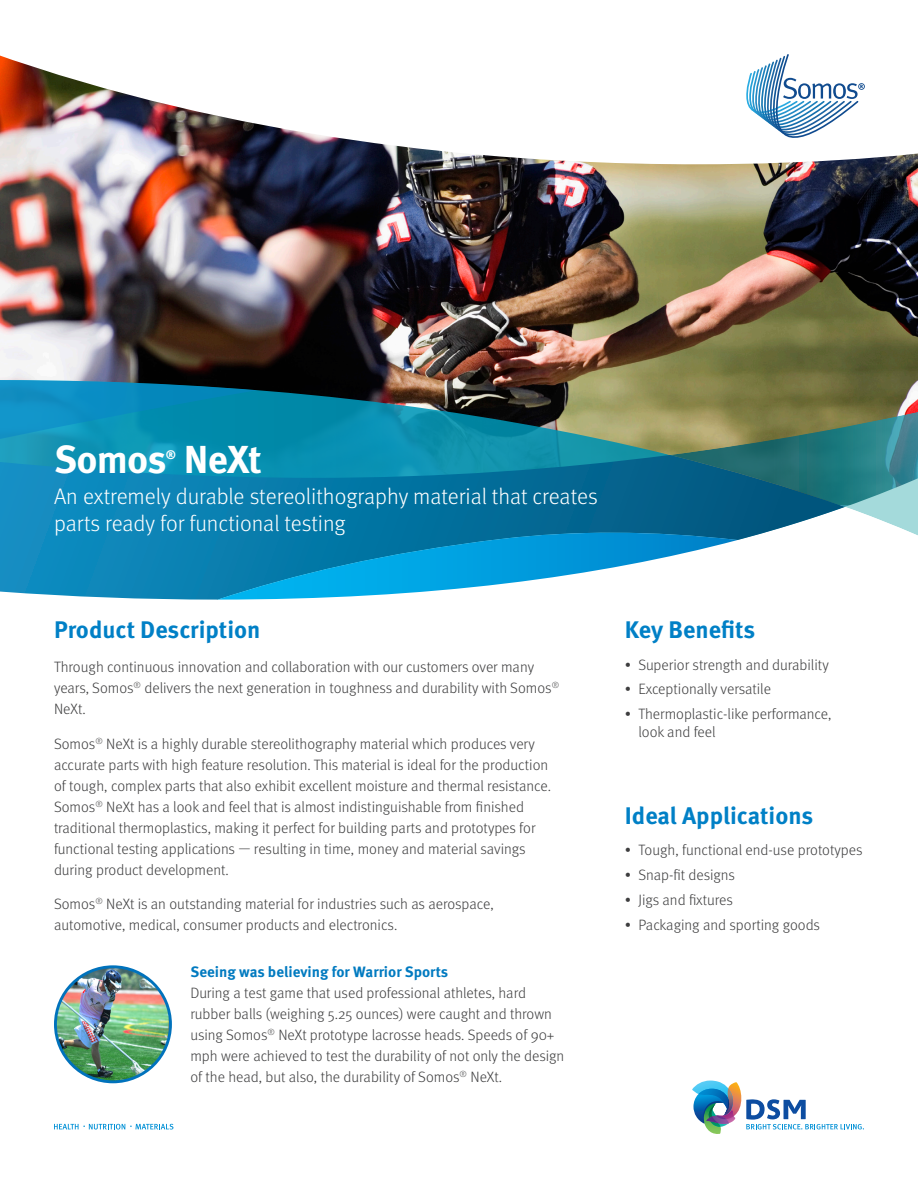
<style>
.page{position:relative;width:918px;height:1188px;background:#fff}
.page>*{position:absolute;margin:0;border:0;box-sizing:border-box;transform-origin:0 0}
.t1{font:700 39px "Meta Pro";letter-spacing:-.02em;color:#fff}
.t2{font:700 24px "Meta Pro";color:#0080c6}
.t3{font:300 22.5px/27px "Meta Pro";color:#fff}
.t4{font:300 15px/21px "Meta Pro";color:#3e3e3f}
.t5{font:700 15px "Meta Pro";color:#007ac0}
.t6{font:700 12.3px "Meta Pro";color:#fff}
</style>
<div class="page">
<img style="left:0;top:225px;width:918px;height:155px">
<svg style="left:0;top:380px;width:918px;height:220px;background:#388fa7"></svg>
<svg style="left:692px;top:1081px;width:172px;height:53px"></svg>
<svg style="left:54px;top:1124px;width:119px;height:6px"></svg>
<img style="left:0;top:55px;width:918px;height:170px">
<svg style="left:746px;top:54px;width:119px;height:84px"></svg>
<img style="left:55px;top:967px;width:115px;height:115px;border-radius:58px">
<div style="left:54px;top:965px;width:118px;height:118px;border:3px solid #0072bc;border-radius:50%"></div>
<p class="t1" style="left:54px;top:429px;width:209px">Somos NeXt</p>
<p class="t6" style="left:166px;top:445px;width:12px">®</p>
<p class="t3" style="left:54px;top:482px;width:545px">An extremely durable stereolithography material that creates parts ready for functional testing</p>
<p class="t2" style="left:54px;top:611px;width:208px">Product Description</p>
<p class="t4" style="left:54px;top:656px;width:507px">Through continuous innovation and collaboration with our customers over many years, Somos<sup>®</sup> delivers the next generation in toughness and durability with Somos<sup>®<br></sup>NeXt.</p>
<p class="t4" style="left:54px;top:732px;width:499px">Somos<sup>®</sup> NeXt is a highly durable stereolithography material which produces very accurate parts with high feature resolution. This material is ideal for the production of tough, complex parts that also exhibit excellent moisture and thermal resistance.<br>Somos<sup>®</sup> NeXt has a look and feel that is almost indistinguishable from finished traditional thermoplastics, making it perfect for building parts and prototypes for functional testing applications — resulting in time, money and material savings during product development.</p>
<p class="t4" style="left:54px;top:893px;width:441px">Somos<sup>®</sup> NeXt is an outstanding material for industries such as aerospace, automotive, medical, consumer products and electronics.</p>
<p class="t5" style="left:190px;top:960px;width:259px">Seeing was believing for Warrior Sports</p>
<p class="t4" style="left:190px;top:981px;width:375px">During a test game that used professional athletes, hard rubber balls (weighing 5.25 ounces) were caught and thrown using Somos<sup>®</sup> NeXt prototype lacrosse heads. Speeds of 90+ mph were achieved to test the durability of not only the design of the head, but also, the durability of Somos<sup>®</sup> NeXt.</p>
<p class="t2" style="left:625px;top:611px;width:132px">Key Benefits</p>
<p class="t4" style="left:625px;top:653px;width:205px">• Superior strength and durability</p>
<p class="t4" style="left:625px;top:678px;width:148px">• Exceptionally versatile</p>
<p class="t4" style="left:638px;top:704px;width:195px;line-height:18px;text-indent:-14px">• Thermoplastic-like performance, look and feel</p>
<p class="t2" style="left:625px;top:797px;width:190px">Ideal Applications</p>
<p class="t4" style="left:625px;top:839px;width:239px">• Tough, functional end-use prototypes</p>
<p class="t4" style="left:625px;top:864px;width:112px">• Snap-fit designs</p>
<p class="t4" style="left:625px;top:888px;width:109px">• Jigs and fixtures</p>
<p class="t4" style="left:625px;top:913px;width:197px">• Packaging and sporting goods</p>
</div>
